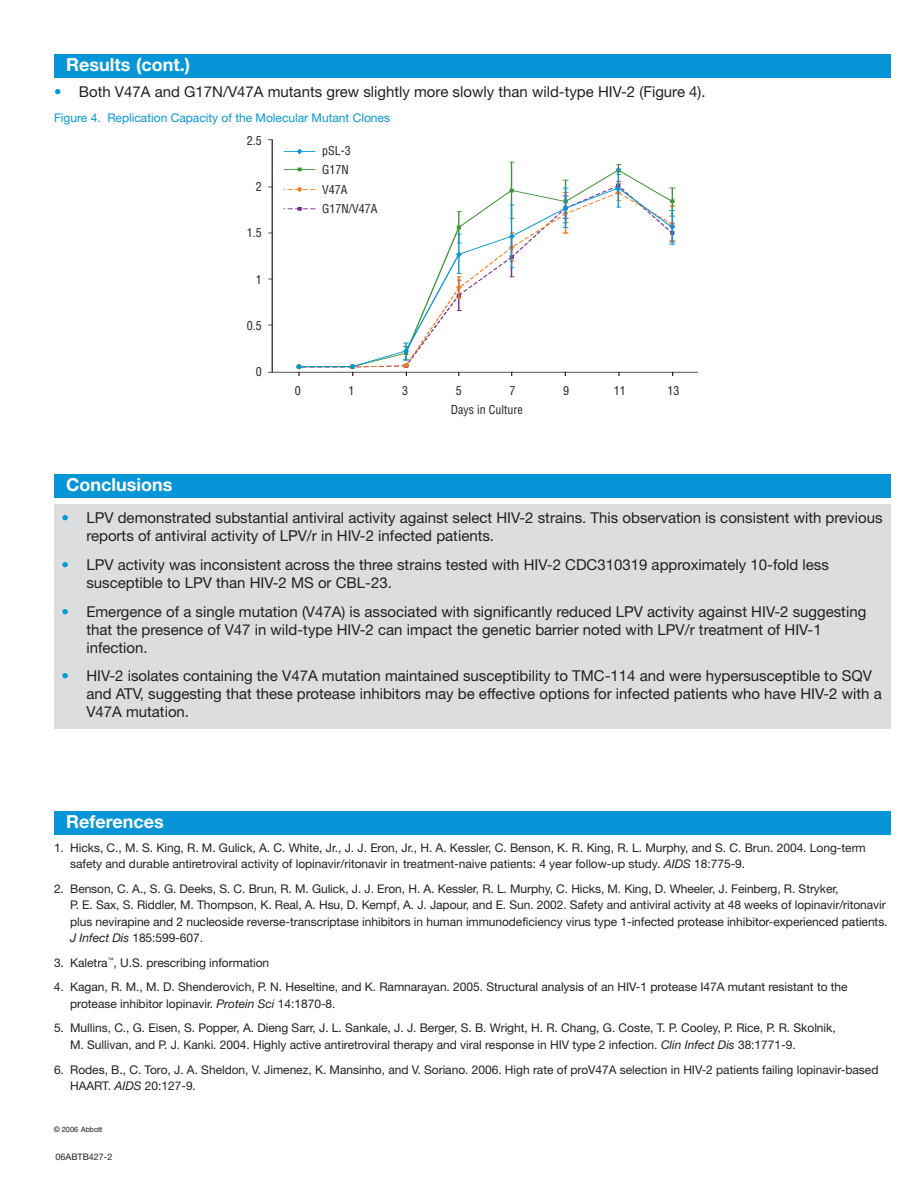
<style>
.page{position:relative;width:918px;height:1188px;background:#fff}
.page>*{position:absolute;margin:0;border:0;box-sizing:border-box;transform-origin:0 0}
.t1{font:700 18px "Helvetica Neue";color:#fff}
.t2{font:15px/18px "Helvetica Neue";color:#231f20}
.t3{font:12px/16.5px "Helvetica Neue";letter-spacing:-.005em;color:#231f20}
.t4{font:condensed 12px/19.2px "Helvetica";color:#231f20}
.t5{font:12px "Helvetica Neue";color:#0696d7}
.t6{font:9px "Helvetica Neue";color:#231f20}
.t7{font:7.5px "Helvetica";color:#231f20}
.s1{color:#0696d7}
.s2{font-style:italic}
</style>
<div class="page">
<div style="left:54px;top:474px;width:837px;height:23px;background:#0696d7"></div>
<div style="left:54px;top:811px;width:837px;height:24px;background:#0696d7"></div>
<div style="left:54px;top:505px;width:837px;height:224px;background:#dcdddf"></div>
<hr style="left:272px;top:140px;width:1px;height:232px;background:#231f20">
<hr style="left:272px;top:372px;width:426px;height:1px;background:#231f20">
<hr style="left:284px;top:151px;width:31px;height:1px;background:#0696d7">
<svg style="left:296px;top:149px;width:7px;height:6px"></svg>
<svg style="left:284px;top:162px;width:392px;height:214px"></svg>
<div style="left:54px;top:54px;width:837px;height:24px;background:#0696d7"></div>
<h1 class="t1" style="left:66px;top:59px;width:125px">Results (cont.)</h1>
<p class="t2" style="left:54px;top:84px;width:653px"><span class="s1">•</span> Both V47A and G17N/V47A mutants grew slightly more slowly than wild-type HIV-2 (Figure 4).</p>
<p class="t5" style="left:54px;top:113px;width:338px">Figure 4. Replication Capacity of the Molecular Mutant Clones</p>
<h1 class="t1" style="left:66px;top:478px;width:108px">Conclusions</h1>
<p class="t4" style="left:247px;top:131px;width:17px">2.5</p>
<p class="t4" style="left:256px;top:177px;width:8px">2</p>
<p class="t4" style="left:253px;top:223px;width:11px">.5</p>
<p class="t4" style="left:247px;top:316px;width:17px">0.5</p>
<p class="t4" style="left:256px;top:362px;width:8px">0</p>
<p class="t4" style="left:322px;top:141px;width:57px">pSL-3<br>G17N<br>V47A<br>G17N/V47A</p>
<p class="t4" style="left:295px;top:381px;width:8px">0</p>
<p class="t4" style="left:349px;top:381px;width:8px">1</p>
<p class="t4" style="left:402px;top:381px;width:8px">3</p>
<p class="t4" style="left:456px;top:381px;width:8px">5</p>
<p class="t4" style="left:451px;top:381px;width:73px;line-height:19.6px;text-indent:59px">7<br>Days in Culture</p>
<p class="t4" style="left:563px;top:381px;width:8px">9</p>
<p class="t4" style="left:614px;top:381px;width:14px">11</p>
<p class="t4" style="left:668px;top:381px;width:14px">13</p>
<p class="t2" style="left:86px;top:510px;width:798px;text-indent:-25px"><span class="s1">•</span> LPV demonstrated substantial antiviral activity against select HIV-2 strains. This observation is consistent with previous reports of antiviral activity of LPV/r in HIV-2 infected patients.</p>
<p class="t2" style="left:86px;top:557px;width:744px;text-indent:-25px"><span class="s1">•</span> LPV activity was inconsistent across the three strains tested with HIV-2 CDC310319 approximately 10-fold less susceptible to LPV than HIV-2 MS or CBL-23.</p>
<p class="t2" style="left:86px;top:604px;width:781px;text-indent:-25px"><span class="s1">•</span> Emergence of a single mutation (V47A) is associated with significantly reduced LPV activity against HIV-2 suggesting that the presence of V47 in wild-type HIV-2 can impact the genetic barrier noted with LPV/r treatment of HIV-1 infection.</p>
<p class="t2" style="left:86px;top:669px;width:797px;text-indent:-25px"><span class="s1">•</span> HIV-2 isolates containing the V47A mutation maintained susceptibility to TMC-114 and were hypersusceptible to SQV and ATV, suggesting that these protease inhibitors may be effective options for infected patients who have HIV-2 with a<br>V47A mutation.</p>
<h1 class="t1" style="left:66px;top:815px;width:99px">References</h1>
<p class="t3" style="left:70px;top:840px;width:797px;text-indent:-16px">1. Hicks, C., M. S. King, R. M. Gulick, A. C. White, Jr., J. J. Eron, Jr., H. A. Kessler, C. Benson, K. R. King, R. L. Murphy, and S. C. Brun. 2004. Long-term safety and durable antiretroviral activity of lopinavir/ritonavir in treatment-naive patients: 4 year follow-up study. <span class="s2">AIDS</span> 18:775-9.</p>
<p class="t3" style="left:70px;top:881px;width:819px;text-indent:-16px">2. Benson, C. A., S. G. Deeks, S. C. Brun, R. M. Gulick, J. J. Eron, H. A. Kessler, R. L. Murphy, C. Hicks, M. King, D. Wheeler, J. Feinberg, R. Stryker,<br>P. E. Sax, S. Riddler, M. Thompson, K. Real, A. Hsu, D. Kempf, A. J. Japour, and E. Sun. 2002. Safety and antiviral activity at 48 weeks of lopinavir/ritonavir plus nevirapine and 2 nucleoside reverse-transcriptase inhibitors in human immunodeficiency virus type 1-infected protease inhibitor-experienced patients.<br><span class="s2">J Infect Dis</span> 185:599-607.</p>
<p class="t3" style="left:54px;top:955px;width:217px">3. Kaletra<sup>™</sup>, U.S. prescribing information</p>
<p class="t3" style="left:70px;top:980px;width:779px;text-indent:-16px">4. Kagan, R. M., M. D. Shenderovich, P. N. Heseltine, and K. Ramnarayan. 2005. Structural analysis of an HIV-1 protease I47A mutant resistant to the protease inhibitor lopinavir. <span class="s2">Protein Sci</span> 14:1870-8.</p>
<p class="t3" style="left:70px;top:1021px;width:767px;text-indent:-16px">5. Mullins, C., G. Eisen, S. Popper, A. Dieng Sarr, J. L. Sankale, J. J. Berger, S. B. Wright, H. R. Chang, G. Coste, T. P. Cooley, P. Rice, P. R. Skolnik,<br>M. Sullivan, and P. J. Kanki. 2004. Highly active antiretroviral therapy and viral response in HIV type 2 infection. <span class="s2">Clin Infect Dis</span> 38:1771-9.</p>
<p class="t3" style="left:70px;top:1062px;width:810px;text-indent:-16px">6. Rodes, B., C. Toro, J. A. Sheldon, V. Jimenez, K. Mansinho, and V. Soriano. 2006. High rate of proV47A selection in HIV-2 patients failing lopinavir-based<br>HAART. <span class="s2">AIDS</span> 20:127-9.</p>
<p class="t7" style="left:54px;top:1127px;width:50px">© 2006 Abbott</p>
<p class="t6" style="left:56px;top:1154px;width:58px">06ABTB427-2</p>
</div>
